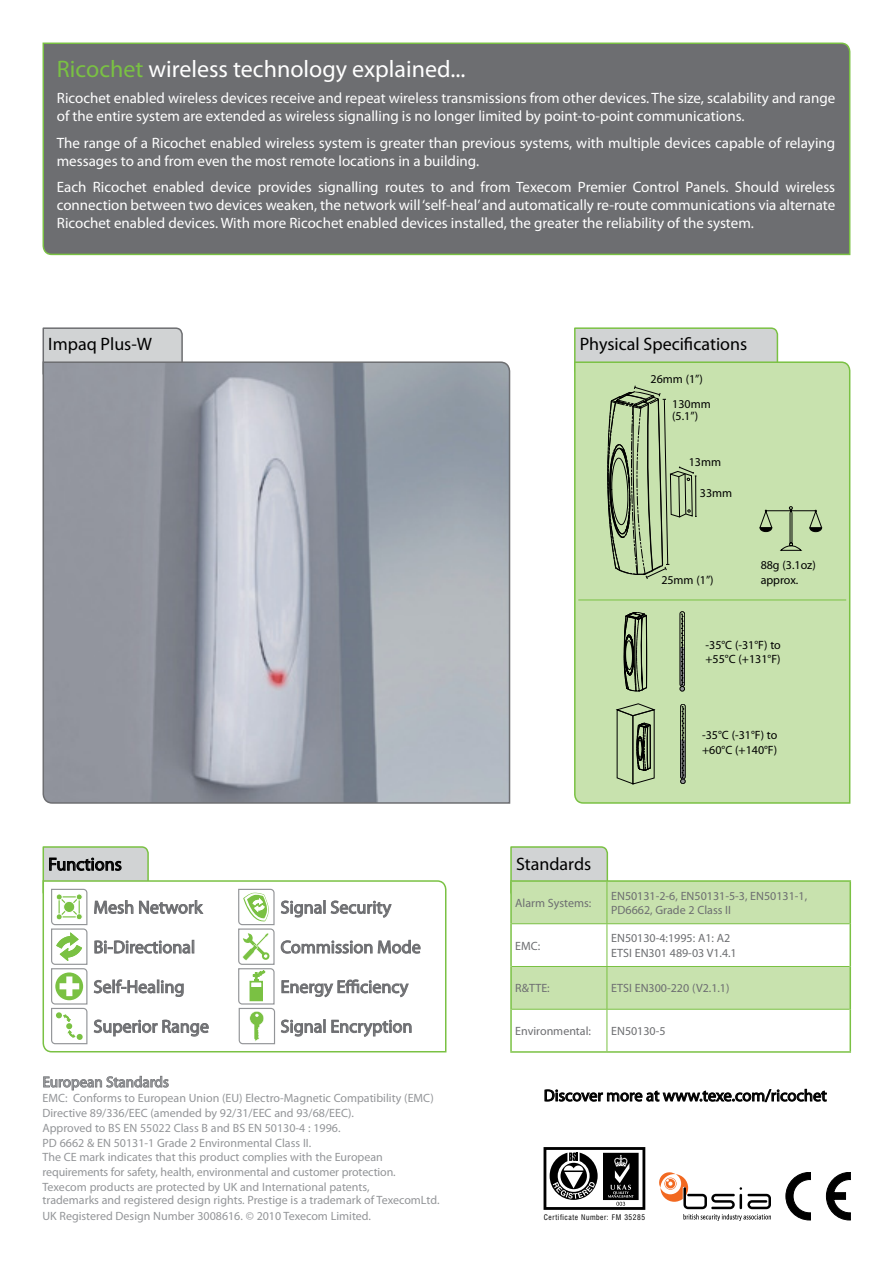
<style>
.page{position:relative;width:893px;height:1263px;background:#fff}
.page>*{position:absolute;margin:0;border:0;box-sizing:border-box;transform-origin:0 0}
.t1{font:24px "Myriad Pro";color:#fff}
.t2{font:18px "Myriad Pro";color:#6d6e71}
.t3{font:18px "Myriad Pro";color:#000}
.t4{font:16.5px "Myriad Pro";color:#000}
.t5{font:15px/18px "Myriad Pro";color:#fff}
.t6{font:15px "Myriad Pro";color:#939598}
.t7{font:12px/14.9px "Myriad Pro";color:#939598}
.t8{font:12px/14.4px "Myriad Pro";color:#6d6e71}
.t9{font:12px/14.4px "Myriad Pro";color:#000}
.t10{font:condensed 7.5px "Swiss 721 BT";letter-spacing:.07em;color:#000}
.s1{color:#7ac143}
</style>
<div class="page">
<svg style="left:42px;top:327px;width:141px;height:34px;background:#cbcdce"></svg>
<svg style="left:43px;top:1076px;width:126px;height:15px"></svg>
<svg style="left:543px;top:1147px;width:102px;height:63px"></svg>
<svg style="left:786px;top:1172px;width:24px;height:48px"></svg>
<svg style="left:826px;top:1172px;width:24px;height:48px"></svg>
<svg style="left:659px;top:1172px;width:112px;height:49px"></svg>
<svg style="left:574px;top:327px;width:205px;height:34px;background:#ccd2cc"></svg>
<div style="left:574px;top:361px;width:277px;height:443px;background:#c8e2ae"></div>
<div style="left:42px;top:42px;width:809px;height:214px;background:#6d6e71"></div>
<svg style="left:42px;top:361px;width:469px;height:443px;background:#9da2ab"></svg>
<hr style="left:766px;top:510px;width:49px;height:1px;background:#000">
<svg style="left:780px;top:506px;width:22px;height:45px"></svg>
<svg style="left:759px;top:510px;width:13px;height:22px"></svg>
<svg style="left:809px;top:510px;width:13px;height:22px"></svg>
<div style="left:680px;top:704px;width:5px;height:75px;border:1px solid #000;border-radius:2px"></div>
<svg style="left:680px;top:706px;width:5px;height:78px"></svg>
<div style="left:680px;top:611px;width:5px;height:76px;border:1px solid #000;border-radius:2px"></div>
<svg style="left:680px;top:614px;width:5px;height:77px"></svg>
<hr style="left:578px;top:600px;width:268px;height:1px;background:#7ac143">
<svg style="left:617px;top:704px;width:37px;height:80px;background:#98ac84"></svg>
<svg style="left:624px;top:612px;width:23px;height:79px;background:#738264"></svg>
<svg style="left:607px;top:385px;width:90px;height:195px;background:#a7bd91"></svg>
<svg style="left:510px;top:846px;width:339px;height:163px"></svg>
<hr style="left:510px;top:880px;width:97px;height:2px;background:#7ac143">
<hr style="left:510px;top:882px;width:2px;height:42px;background:#7ac143">
<hr style="left:607px;top:880px;width:244px;height:2px;background:#7ac143">
<hr style="left:849px;top:882px;width:2px;height:42px;background:#7ac143">
<hr style="left:510px;top:924px;width:2px;height:42px;background:#7ac143">
<hr style="left:849px;top:924px;width:2px;height:42px;background:#7ac143">
<hr style="left:510px;top:966px;width:2px;height:43px;background:#7ac143">
<hr style="left:849px;top:966px;width:2px;height:43px;background:#7ac143">
<hr style="left:510px;top:1009px;width:2px;height:42px;background:#7ac143">
<hr style="left:849px;top:1009px;width:2px;height:42px;background:#7ac143">
<hr style="left:510px;top:1051px;width:97px;height:2px;background:#7ac143">
<hr style="left:607px;top:1051px;width:244px;height:2px;background:#7ac143">
<hr style="left:607px;top:882px;width:1px;height:41px;background:#7ac143">
<hr style="left:512px;top:923px;width:95px;height:1px;background:#7ac143">
<hr style="left:607px;top:923px;width:242px;height:1px;background:#7ac143">
<hr style="left:607px;top:924px;width:1px;height:42px;background:#7ac143">
<hr style="left:512px;top:966px;width:95px;height:1px;background:#7ac143">
<hr style="left:607px;top:966px;width:242px;height:1px;background:#7ac143">
<hr style="left:607px;top:967px;width:1px;height:42px;background:#7ac143">
<hr style="left:512px;top:1009px;width:95px;height:1px;background:#7ac143">
<hr style="left:607px;top:1009px;width:242px;height:1px;background:#7ac143">
<hr style="left:607px;top:1009px;width:1px;height:42px;background:#7ac143">
<svg style="left:42px;top:880px;width:405px;height:173px"></svg>
<svg style="left:281px;top:900px;width:44px;height:17px"></svg>
<svg style="left:331px;top:901px;width:60px;height:17px"></svg>
<svg style="left:281px;top:940px;width:91px;height:16px"></svg>
<svg style="left:378px;top:940px;width:42px;height:13px"></svg>
<svg style="left:282px;top:979px;width:127px;height:18px"></svg>
<svg style="left:281px;top:1019px;width:44px;height:17px"></svg>
<svg style="left:331px;top:1020px;width:80px;height:17px"></svg>
<svg style="left:42px;top:846px;width:167px;height:198px"></svg>
<svg style="left:238px;top:889px;width:37px;height:155px"></svg>
<svg style="left:545px;top:1089px;width:282px;height:14px"></svg>
<h1 class="t1" style="left:57px;top:54px;width:410px"><span class="s1">Ricochet</span> wireless technology explained...</h1>
<p class="t5" style="left:57px;top:89px;width:780px">Ricochet enabled wireless devices receive and repeat wireless transmissions from other devices. The size, scalability and range of the entire system are extended as wireless signalling is no longer limited by point-to-point communications.</p>
<p class="t5" style="left:57px;top:133px;width:780px">The range of a Ricochet enabled wireless system is greater than previous systems, with multiple devices capable of relaying messages to and from even the most remote locations in a building.</p>
<p class="t5" style="left:57px;top:178px;width:780px;text-align:justify">Each Ricochet enabled device provides signalling routes to and from Texecom Premier Control Panels. Should wireless connection between two devices weaken, the network will ‘self-heal’ and automatically re-route communications via alternate Ricochet enabled devices. With more Ricochet enabled devices installed, the greater the reliability of the system.</p>
<p class="t3" style="left:48px;top:333px;width:105px">Impaq Plus-W</p>
<p class="t3" style="left:48px;top:853px;width:75px">Functions</p>
<p class="t2" style="left:94px;top:896px;width:110px">Mesh Network</p>
<p class="t2" style="left:94px;top:936px;width:103px">Bi-Directional</p>
<p class="t2" style="left:94px;top:975px;width:92px">Self-Healing</p>
<p class="t2" style="left:94px;top:1015px;width:117px">Superior Range</p>
<p class="t2" style="left:281px;top:896px;width:112px">Signal Security</p>
<p class="t2" style="left:281px;top:936px;width:142px">Commission Mode</p>
<p class="t2" style="left:281px;top:975px;width:129px">Energy Efficiency</p>
<p class="t2" style="left:281px;top:1015px;width:133px">Signal Encryption</p>
<p class="t6" style="left:43px;top:1073px;width:128px">European Standards</p>
<p class="t7" style="left:43px;top:1090px;width:393px">EMC: Conforms to European Union (EU) Electro-Magnetic Compatibility (EMC)<br>Directive 89/336/EEC (amended by 92/31/EEC and 93/68/EEC).<br>Approved to BS EN 55022 Class B and BS EN 50130-4 : 1996.<br>PD 6662 &amp; EN 50131-1 Grade 2 Environmental Class II.<br>The CE mark indicates that this product complies with the European requirements for safety, health, environmental and customer protection.<br>Texecom products are protected by UK and International patents,</p>
<p class="t7" style="left:43px;top:1192px;width:399px;line-height:15.9px">trademarks and registered design rights. Prestige is a trademark of TexecomLtd.<br>UK Registered Design Number 3008616. © 2010 Texecom Limited.</p>
<p class="t3" style="left:580px;top:333px;width:169px">Physical Specifications</p>
<p class="t9" style="left:672px;top:365px;width:40px;line-height:25.8px;text-indent:-22px">26mm (1”)<br>130mm</p>
<p class="t9" style="left:672px;top:409px;width:27px">(5.1”)</p>
<p class="t9" style="left:689px;top:454px;width:34px">13mm</p>
<p class="t9" style="left:700px;top:485px;width:34px">33mm</p>
<p class="t9" style="left:661px;top:573px;width:54px">25mm (1”)</p>
<p class="t9" style="left:761px;top:558px;width:57px">88g (3.1oz) approx.</p>
<p class="t9" style="left:705px;top:637px;width:77px">-35°C (-31°F) to +55°C (+131°F)</p>
<p class="t9" style="left:702px;top:728px;width:77px">-35°C (-31°F) to +60°C (+140°F)</p>
<p class="t3" style="left:516px;top:853px;width:77px">Standards</p>
<p class="t8" style="left:515px;top:896px;width:78px">Alarm Systems:</p>
<p class="t8" style="left:611px;top:888px;width:197px">EN50131-2-6, EN50131-5-3, EN50131-1,<br>PD6662, Grade 2 Class II</p>
<p class="t8" style="left:515px;top:938px;width:26px">EMC:</p>
<p class="t8" style="left:611px;top:931px;width:127px">EN50130-4:1995: A1: A2<br>ETSI EN301 489-03 V1.4.1</p>
<p class="t8" style="left:515px;top:981px;width:36px">R&amp;TTE:</p>
<p class="t8" style="left:611px;top:981px;width:120px">ETSI EN300-220 (V2.1.1)</p>
<p class="t8" style="left:515px;top:1023px;width:77px">Environmental:</p>
<p class="t8" style="left:611px;top:1024px;width:56px">EN50130-5</p>
<p class="t4" style="left:544px;top:1085px;width:284px">Discover more at www.texe.com/ricochet</p>
<p class="t10" style="left:544px;top:1213px;width:103px">Certificate Number: FM 35285</p>
</div>
